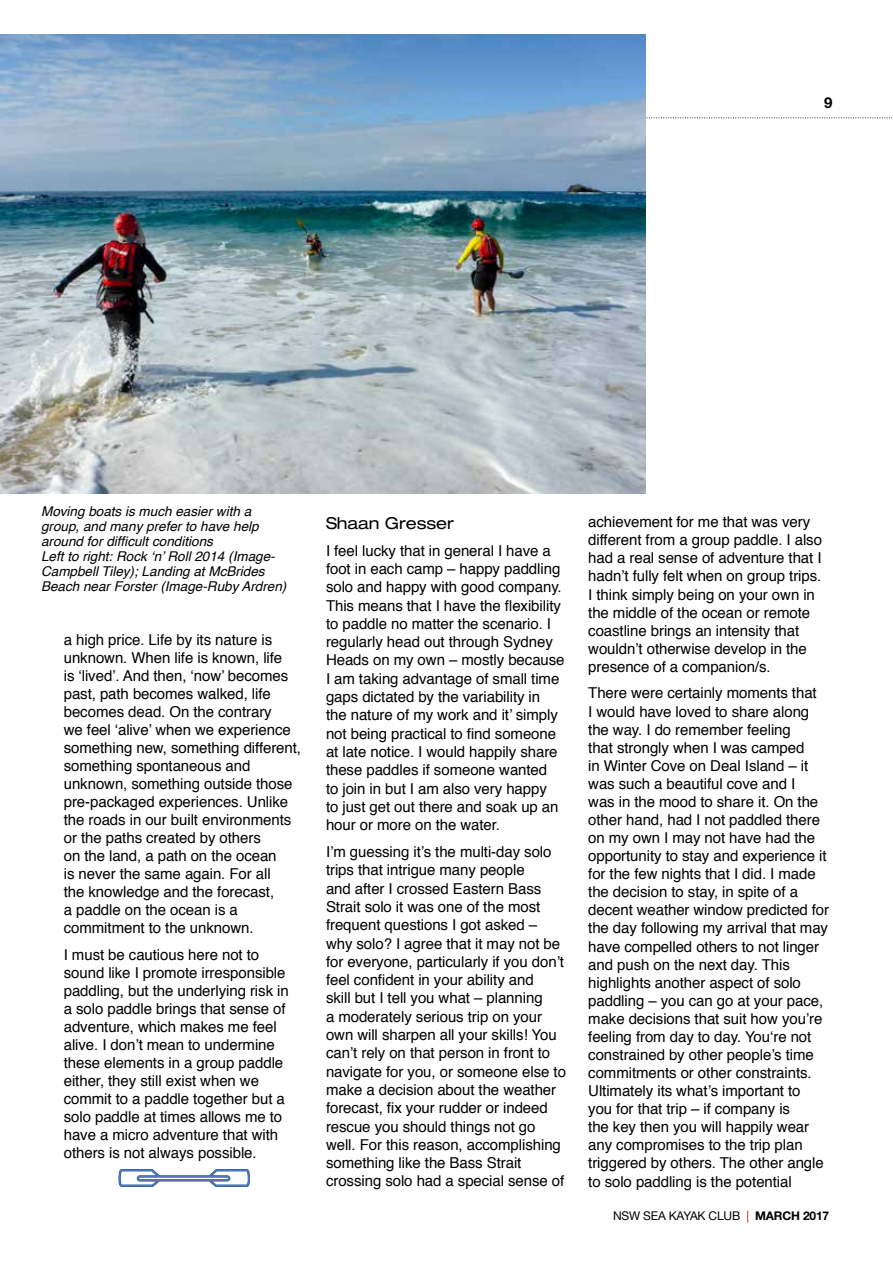
<style>
.page{position:relative;width:893px;height:1263px;background:#fff}
.page>*{position:absolute;margin:0;border:0;box-sizing:border-box;transform-origin:0 0}
.t1{font:expanded 16.5px "Helvetica Neue";letter-spacing:-.005em;color:#000}
.t2{font:15px/18px "Helvetica";letter-spacing:-.005em;color:#000}
.t3{font:700 15px "Helvetica Neue";color:#000}
.t4{font:italic 13.5px/15px "Helvetica";color:#000}
.t5{font:12px "Helvetica Neue";letter-spacing:-.015em;color:#000}
.s1{color:#c2151c}
.s2{font-weight:700}
</style>
<div class="page">
<svg style="left:0;top:118px;width:893px;height:1px"></svg>
<img style="left:1px;top:34px;width:645px;height:459px">
<svg style="left:119px;top:1169px;width:131px;height:17px"></svg>
<p class="t3" style="left:824px;top:93px;width:10px">9</p>
<p class="t4" style="left:41px;top:504px;width:247px">Moving boats is much easier with a group, and many prefer to have help around for difficult conditions<br>Left to right: Rock ‘n’ Roll 2014 (Image-Campbell Tiley); Landing at McBrides Beach near Forster (Image-Ruby Ardren)</p>
<p class="t2" style="left:64px;top:631px;width:239px">a high price. Life by its nature is unknown. When life is known, life<br>is ‘lived’. And then, ‘now’ becomes past, path becomes walked, life becomes dead. On the contrary<br>we feel ‘alive’ when we experience something new, something different, something spontaneous and unknown, something outside those pre-packaged experiences. Unlike the roads in our built environments or the paths created by others<br>on the land, a path on the ocean<br>is never the same again. For all<br>the knowledge and the forecast,<br>a paddle on the ocean is a commitment to the unknown.</p>
<p class="t2" style="left:64px;top:946px;width:226px">I must be cautious here not to sound like I promote irresponsible paddling, but the underlying risk in a solo paddle brings that sense of adventure, which makes me feel alive. I don’t mean to undermine these elements in a group paddle either, they still exist when we commit to a paddle together but a solo paddle at times allows me to have a micro adventure that with others is not always possible.</p>
<p class="t1" style="left:326px;top:513px;width:129px">Shaan Gresser</p>
<p class="t2" style="left:326px;top:542px;width:240px">I feel lucky that in general I have a foot in each camp – happy paddling solo and happy with good company.<br>This means that I have the flexibility to paddle no matter the scenario. I regularly head out through Sydney Heads on my own – mostly because I am taking advantage of small time gaps dictated by the variability in the nature of my work and it’ simply not being practical to find someone at late notice. I would happily share these paddles if someone wanted<br>to join in but I am also very happy<br>to just get out there and soak up an hour or more on the water.</p>
<p class="t2" style="left:326px;top:843px;width:241px">I’m guessing it’s the multi-day solo trips that intrigue many people<br>and after I crossed Eastern Bass Strait solo it was one of the most frequent questions I got asked – why solo? I agree that it may not be for everyone, particularly if you don’t feel confident in your ability and<br>skill but I tell you what – planning<br>a moderately serious trip on your own will sharpen all your skills! You can’t rely on that person in front to navigate for you, or someone else to make a decision about the weather forecast, fix your rudder or indeed rescue you should things not go well. For this reason, accomplishing something like the Bass Strait crossing solo had a special sense of</p>
<p class="t2" style="left:588px;top:513px;width:235px">achievement for me that was very different from a group paddle. I also had a real sense of adventure that I hadn’t fully felt when on group trips.<br>I think simply being on your own in the middle of the ocean or remote coastline brings an intensity that wouldn’t otherwise develop in the presence of a companion/s.</p>
<p class="t2" style="left:588px;top:684px;width:242px">There were certainly moments that<br>I would have loved to share along the way. I do remember feeling<br>that strongly when I was camped<br>in Winter Cove on Deal Island – it was such a beautiful cove and I<br>was in the mood to share it. On the other hand, had I not paddled there on my own I may not have had the opportunity to stay and experience it for the few nights that I did. I made the decision to stay, in spite of a decent weather window predicted for the day following my arrival that may have compelled others to not linger and push on the next day. This highlights another aspect of solo paddling – you can go at your pace, make decisions that suit how you’re feeling from day to day. You‘re not constrained by other people’s time commitments or other constraints.<br>Ultimately its what’s important to<br>you for that trip – if company is<br>the key then you will happily wear any compromises to the trip plan triggered by others. The other angle to solo paddling is the potential</p>
<p class="t5" style="left:613px;top:1209px;width:218px">NSW SEA KAYAK CLUB <span class="s1">|</span> <span class="s2">MARCH 2017</span></p>
</div>
